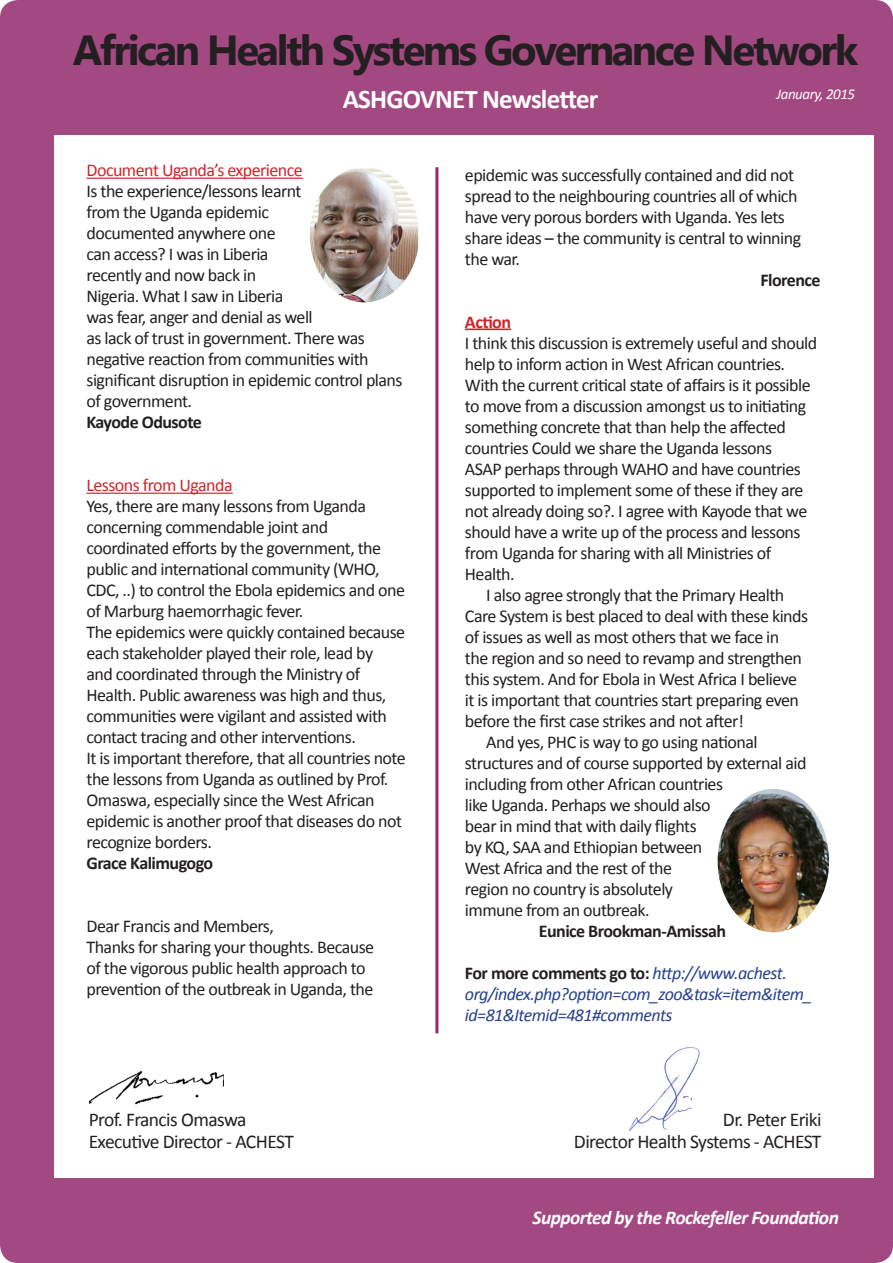
<style>
.page{position:relative;width:893px;height:1263px;background:#a34982}
.page>*{position:absolute;margin:0;border:0;box-sizing:border-box;transform-origin:0 0}
.t1{font:700 42px "Microsoft New Tai Lue";letter-spacing:-.06em;color:#231f20}
.t2{font:700 27px "Calibri";letter-spacing:-.03em;color:#fff}
.t3{font:19.5px "Calibri";letter-spacing:-.03em;color:#231f20}
.t4{font:italic 700 19.5px "Calibri";letter-spacing:-.03em;color:#fff}
.t5{font:18px/21px "Calibri";letter-spacing:-.03em;color:#231f20}
.t6{font:italic 18px/21px "Calibri";letter-spacing:-.03em;color:#253f8e}
.t7{font:700 18px "Calibri";letter-spacing:-.03em;color:#231f20}
.t8{font:18px "Calibri";letter-spacing:-.03em;color:#d1232a}
.t9{font:700 18px "Calibri";color:#d1232a}
.t10{font:italic 15px "Calibri";letter-spacing:-.03em;color:#fff}
.s1{font-weight:700;font-style:normal;color:#231f20}
</style>
<div class="page">
<div style="left:55px;top:135px;width:819px;height:1043px;background:#fff"></div>
<hr style="left:87px;top:178px;width:216px;height:1px;background:#d1232a">
<hr style="left:87px;top:493px;width:146px;height:1px;background:#d1232a">
<img style="left:89px;top:1071px;width:135px;height:34px">
<hr style="left:465px;top:328px;width:46px;height:2px;background:#d1232a">
<hr style="left:435px;top:167px;width:3px;height:866px;background:#972875">
<img style="left:310px;top:168px;width:108px;height:134px">
<img style="left:718px;top:789px;width:111px;height:143px">
<img style="left:629px;top:1047px;width:73px;height:83px">
<p class="t1" style="left:73px;top:26px;width:787px">African Health Systems Governance Network</p>
<p class="t2" style="left:343px;top:82px;width:257px">ASHGOVNET Newsletter</p>
<p class="t10" style="left:776px;top:84px;width:80px">January, 2015</p>
<p class="t8" style="left:87px;top:159px;width:218px">Document Uganda’s experience</p>
<p class="t5" style="left:87px;top:181px;width:317px">Is the experience/lessons learnt<br>from the Uganda epidemic<br>documented anywhere one<br>can access? I was in Liberia<br>recently and now back in<br>Nigeria. What I saw in Liberia<br>was fear, anger and denial as well<br>as lack of trust in government. There was negative reaction from communities with significant disruption in epidemic control plans of government.</p>
<p class="t7" style="left:87px;top:411px;width:117px">Kayode Odusote</p>
<p class="t8" style="left:87px;top:474px;width:148px">Lessons from Uganda</p>
<p class="t5" style="left:87px;top:496px;width:320px">Yes, there are many lessons from Uganda concerning commendable joint and coordinated efforts by the government, the public and international community (WHO, CDC, ..) to control the Ebola epidemics and one of Marburg haemorrhagic fever.</p>
<p class="t5" style="left:87px;top:622px;width:320px">The epidemics were quickly contained because each stakeholder played their role, lead by<br>and coordinated through the Ministry of Health. Public awareness was high and thus, communities were vigilant and assisted with contact tracing and other interventions.</p>
<p class="t5" style="left:87px;top:748px;width:321px">It is important therefore, that all countries note the lessons from Uganda as outlined by Prof.<br>Omaswa, especially since the West African epidemic is another proof that diseases do not recognize borders.</p>
<p class="t7" style="left:87px;top:852px;width:128px">Grace Kalimugogo</p>
<p class="t5" style="left:87px;top:916px;width:189px">Dear Francis and Members,</p>
<p class="t5" style="left:87px;top:937px;width:289px">Thanks for sharing your thoughts. Because of the vigorous public health approach to prevention of the outbreak in Uganda, the</p>
<p class="t3" style="left:89px;top:1107px;width:159px">Prof. Francis Omaswa</p>
<p class="t3" style="left:89px;top:1129px;width:207px">Executive Director - ACHEST</p>
<p class="t5" style="left:465px;top:164px;width:338px">epidemic was successfully contained and did not spread to the neighbouring countries all of which have very porous borders with Uganda. Yes lets share ideas – the community is central to winning the war.</p>
<p class="t7" style="left:760px;top:268px;width:62px">Florence</p>
<p class="t9" style="left:465px;top:310px;width:48px">Action</p>
<p class="t5" style="left:465px;top:332px;width:354px">I think this discussion is extremely useful and should help to inform action in West African countries.<br>With the current critical state of affairs is it possible to move from a discussion amongst us to initiating something concrete that than help the affected countries Could we share the Uganda lessons<br>ASAP perhaps through WAHO and have countries supported to implement some of these if they are not already doing so?. I agree with Kayode that we should have a write up of the process and lessons from Uganda for sharing with all Ministries of Health.</p>
<p class="t5" style="left:465px;top:584px;width:345px;text-indent:21px">I also agree strongly that the Primary Health Care System is best placed to deal with these kinds of issues as well as most others that we face in<br>the region and so need to revamp and strengthen this system. And for Ebola in West Africa I believe it is important that countries start preparing even before the first case strikes and not after!</p>
<p class="t5" style="left:465px;top:731px;width:343px;text-indent:21px">And yes, PHC is way to go using national structures and of course supported by external aid including from other African countries<br>like Uganda. Perhaps we should also<br>bear in mind that with daily flights<br>by KQ, SAA and Ethiopian between<br>West Africa and the rest of the<br>region no country is absolutely<br>immune from an outbreak.</p>
<p class="t7" style="left:539px;top:919px;width:189px">Eunice Brookman-Amissah</p>
<p class="t6" style="left:465px;top:962px;width:349px"><span class="s1">For more comments go to:</span> http://www.achest. org/index.php?option=com_zoo&amp;task=item&amp;item_ id=81&amp;Itemid=481#comments</p>
<p class="t3" style="left:723px;top:1107px;width:100px">Dr. Peter Eriki</p>
<p class="t3" style="left:574px;top:1129px;width:249px">Director Health Systems - ACHEST</p>
<p class="t4" style="left:532px;top:1205px;width:308px">Supported by the Rockefeller Foundation</p>
</div>
